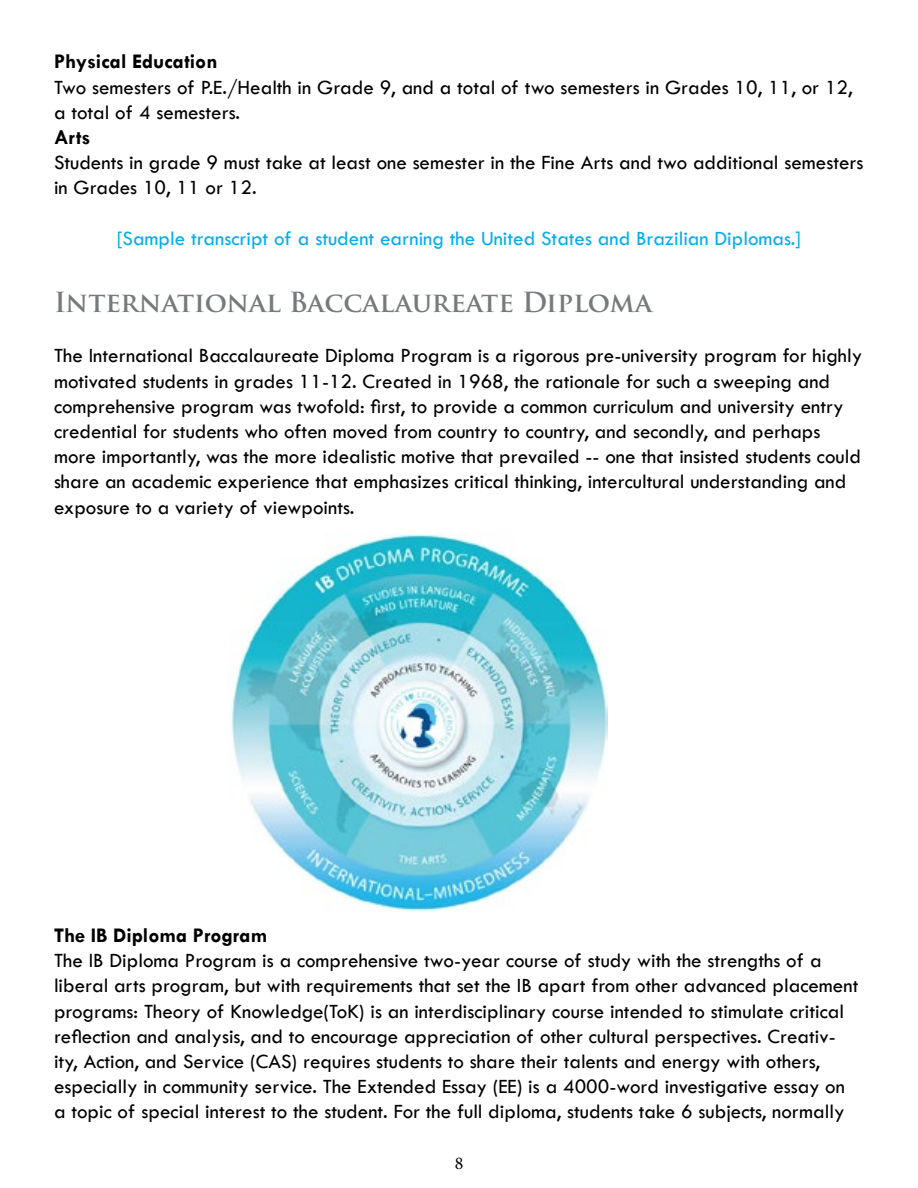
<style>
.page{position:relative;width:918px;height:1188px;background:#fff}
.page>*{position:absolute;margin:0;border:0;box-sizing:border-box;transform-origin:0 0}
.t1{font:700 27px "Trajan Pro";color:#767a7d}
.t2{font:21px/25.2px "Tw Cen";color:#000}
.t3{font:21px "Tw Cen";color:#00aeef}
.t4{font:700 21px "Tw Cen";color:#000}
.t5{font:18px "Minion Pro";color:#000}
</style>
<div class="page">
<img style="left:231px;top:533px;width:377px;height:378px">
<p class="t4" style="left:54px;top:49px;width:165px">Physical Education</p>
<p class="t2" style="left:54px;top:74px;width:800px">Two semesters of P.E./Health in Grade 9, and a total of two semesters in Grades 10, 11, or 12, a total of 4 semesters.</p>
<p class="t4" style="left:54px;top:125px;width:38px">Arts</p>
<p class="t2" style="left:54px;top:150px;width:811px">Students in grade 9 must take at least one semester in the Fine Arts and two additional semesters in Grades 10, 11 or 12.</p>
<p class="t3" style="left:117px;top:226px;width:686px">[Sample transcript of a student earning the United States and Brazilian Diplomas.]</p>
<p class="t1" style="left:54px;top:285px;width:600px">International Baccalaureate Diploma</p>
<p class="t2" style="left:54px;top:343px;width:810px">The International Baccalaureate Diploma Program is a rigorous pre-university program for highly motivated students in grades 11-12. Created in 1968, the rationale for such a sweeping and comprehensive program was twofold: first, to provide a common curriculum and university entry credential for students who often moved from country to country, and secondly, and perhaps more importantly, was the more idealistic motive that prevailed -- one that insisted students could share an academic experience that emphasizes critical thinking, intercultural understanding and exposure to a variety of viewpoints.</p>
<p class="t4" style="left:54px;top:923px;width:215px">The IB Diploma Program</p>
<p class="t2" style="left:54px;top:948px;width:806px">The IB Diploma Program is a comprehensive two-year course of study with the strengths of a liberal arts program, but with requirements that set the IB apart from other advanced placement programs: Theory of Knowledge(ToK) is an interdisciplinary course intended to stimulate critical reflection and analysis, and to encourage appreciation of other cultural perspectives. Creativ&shy;ity, Action, and Service (CAS) requires students to share their talents and energy with others, especially in community service. The Extended Essay (EE) is a 4000-word investigative essay on a topic of special interest to the student. For the full diploma, students take 6 subjects, normally</p>
<p class="t5" style="left:455px;top:1151px;width:10px">8</p>
</div>
